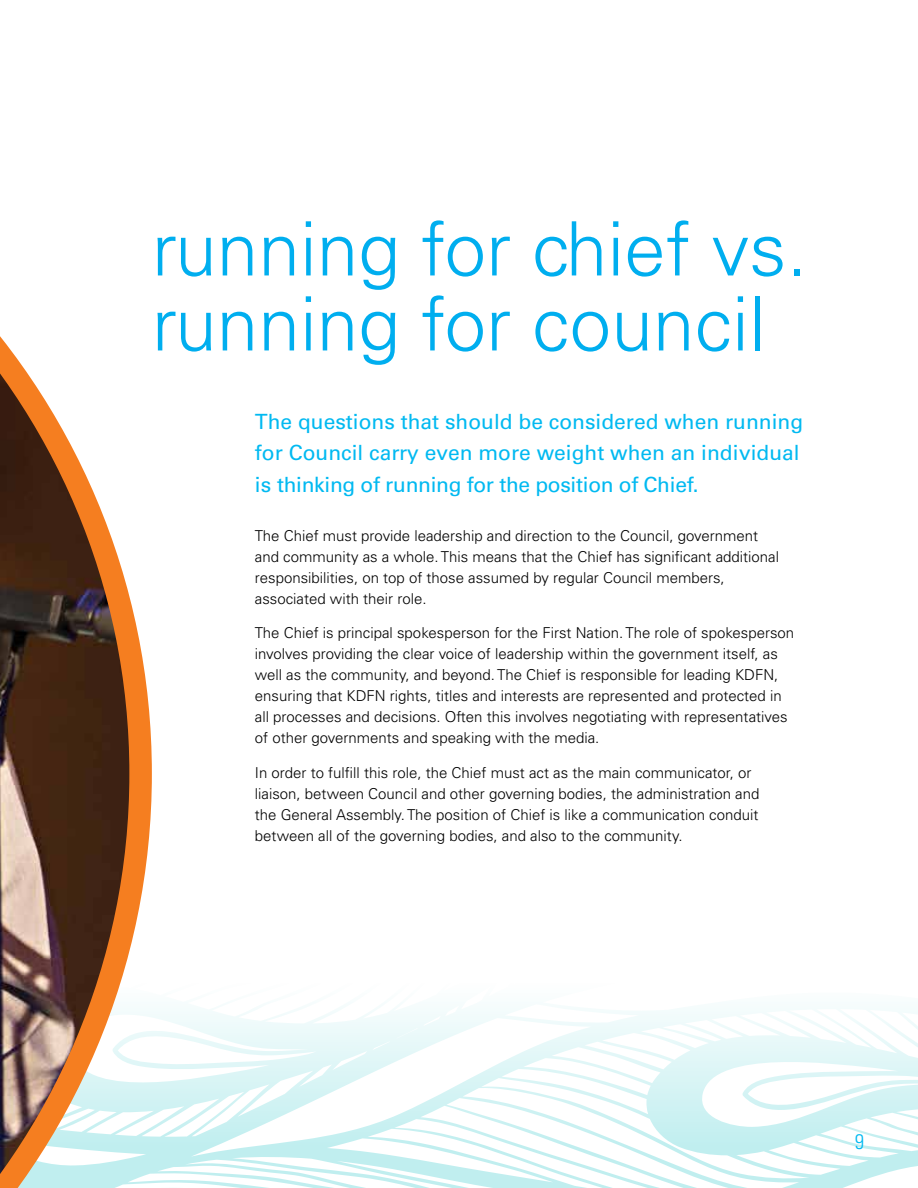
<style>
.page{position:relative;width:918px;height:1188px;background:#fff}
.page>*{position:absolute;margin:0;border:0;box-sizing:border-box;transform-origin:0 0}
.t1{font:300 75px/75px "Univers";color:#00aeef}
.t2{font:21px/31.5px "Univers";color:#00b9f1}
.t3{font:300 condensed 21px "Univers";color:#00b9f1}
.t4{font:300 15px/21px "Univers";color:#000}
</style>
<div class="page">
<svg style="left:152px;top:1008px;width:766px;height:180px"></svg>
<svg style="left:0;top:336px;width:152px;height:852px"></svg>
<h1 class="t1" style="left:152px;top:211px;width:657px">running for chief vs. running for council</h1>
<h2 class="t2" style="left:255px;top:405px;width:550px">The questions that should be considered when running for Council carry even more weight when an individual is thinking of running for the position of Chief.</h2>
<p class="t4" style="left:255px;top:525px;width:526px">The Chief must provide leadership and direction to the Council, government and community as a whole. This means that the Chief has significant additional responsibilities, on top of those assumed by regular Council members, associated with their role.</p>
<p class="t4" style="left:255px;top:623px;width:541px">The Chief is principal spokesperson for the First Nation. The role of spokesperson involves providing the clear voice of leadership within the government itself, as well as the community, and beyond. The Chief is responsible for leading KDFN, ensuring that KDFN rights, titles and interests are represented and protected in all processes and decisions. Often this involves negotiating with representatives of other governments and speaking with the media.</p>
<p class="t4" style="left:255px;top:762px;width:506px">In order to fulfill this role, the Chief must act as the main communicator, or liaison, between Council and other governing bodies, the administration and the General Assembly. The position of Chief is like a communication conduit between all of the governing bodies, and also to the community.</p>
<h2 class="t3" style="left:855px;top:1129px;width:11px">9</h2>
</div>
